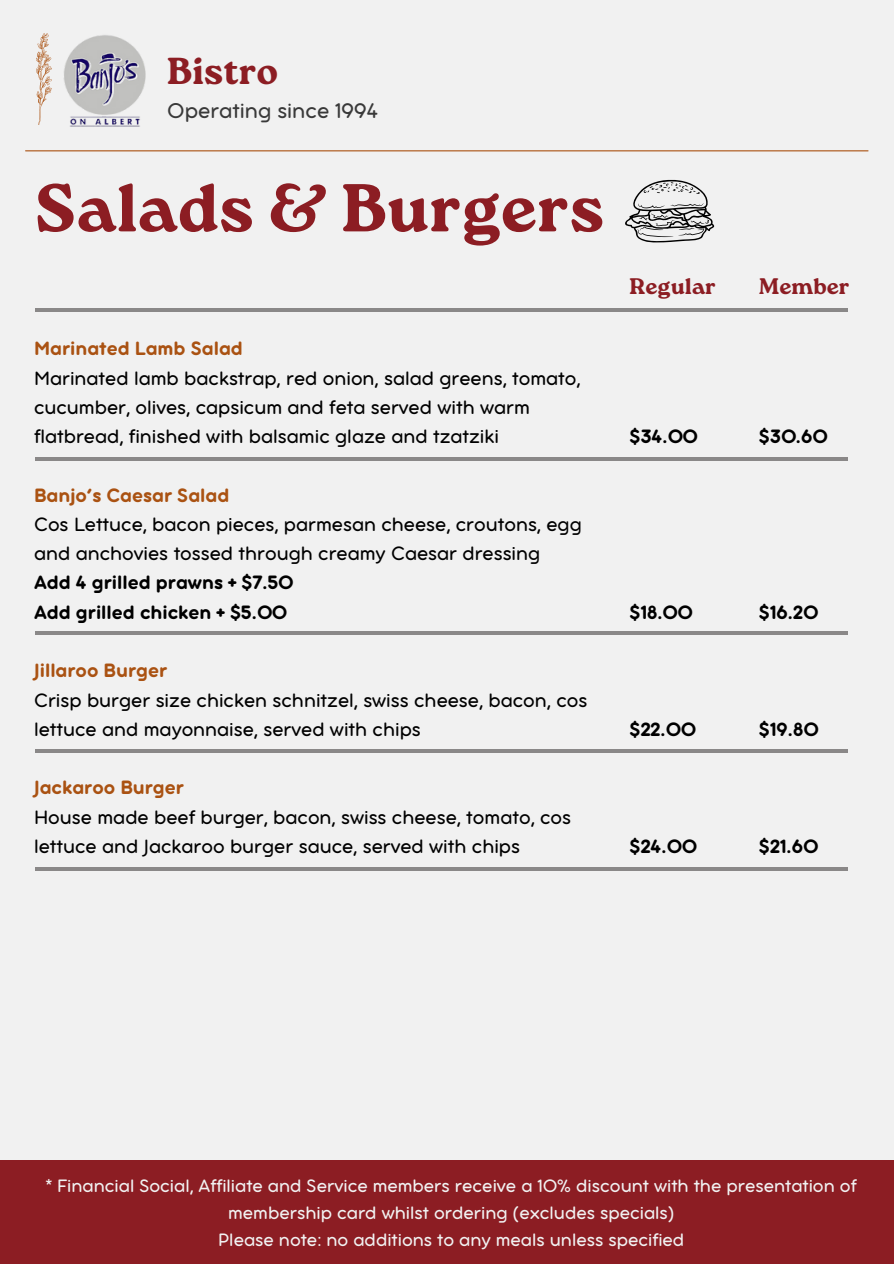
<style>
.page{position:relative;width:894px;height:1264px;background:#fff}
.page>*{position:absolute;margin:0;border:0;box-sizing:border-box;transform-origin:0 0}
.t1{font:67.5px "Roca One Bl";color:#8c1d23}
.t2{font:37.5px "Roca One Bl";color:#8c1d23}
.t3{font:23.1px "Aristotelica Pro Tx";color:#393939}
.t4{font:22.5px "Roca One Bl";color:#8c1d23}
.t5{font:21px/29.2px "Aristotelica Pro Tx";color:#000}
.t6{font:21px "Aristotelica Pro Tx Bld";color:#000}
.t7{font:19.5px/27px "Aristotelica Pro Tx";color:#f1f1f1;text-align:center}
.s1{font-family:"Aristotelica Pro Tx Bld";color:#aa5212}
.s2{font-family:"Aristotelica Pro Tx Bld"}
</style>
<div class="page">
<div style="left:0;top:0;width:893px;height:1263px;background:#f1f1f1"></div>
<svg style="left:36px;top:33px;width:16px;height:92px"></svg>
<hr style="left:26px;top:150px;width:841px;height:1px;background:#aa5212">
<img style="left:64px;top:35px;width:81px;height:91px">
<svg style="left:625px;top:179px;width:89px;height:63px"></svg>
<hr style="left:35px;top:308px;width:812px;height:3px;background:#231f20">
<hr style="left:35px;top:457px;width:812px;height:3px;background:#231f20">
<hr style="left:35px;top:631px;width:812px;height:4px;background:#8a8888">
<hr style="left:35px;top:749px;width:812px;height:4px;background:#8a8888">
<hr style="left:35px;top:867px;width:812px;height:4px;background:#8a8888">
<div style="left:0;top:1159px;width:893px;height:104px;background:#8c1d23"></div>
<p class="t2" style="left:167px;top:49px;width:113px">Bistro</p>
<h2 class="t3" style="left:167px;top:103px;width:212px">Operating since 1994</h2>
<h4 class="t1" style="left:34px;top:169px;width:572px">Salads &amp; Burgers</h4>
<h1 class="t5" style="left:34px;top:336px;width:548px"><span class="s1">Marinated Lamb Salad<br></span>Marinated lamb backstrap, red onion, salad greens, tomato, cucumber, olives, capsicum and feta served with warm flatbread, finished with balsamic glaze and tzatziki</h1>
<p class="t5" style="left:34px;top:482px;width:549px"><span class="s1">Banjo’s Caesar Salad<br></span>Cos Lettuce, bacon pieces, parmesan cheese, croutons, egg and anchovies tossed through creamy Caesar dressing <span class="s2">Add 4 grilled prawns + $7.50<br>Add grilled chicken + $5.00</span></p>
<h3 class="t5" style="left:34px;top:657px;width:554px"><span class="s1">Jillaroo Burger<br></span>Crisp burger size chicken schnitzel, swiss cheese, bacon, cos lettuce and mayonnaise, served with chips</h3>
<h3 class="t5" style="left:34px;top:774px;width:538px"><span class="s1">Jackaroo Burger<br></span>House made beef burger, bacon, swiss cheese, tomato, cos lettuce and Jackaroo burger sauce, served with chips</h3>
<h4 class="t4" style="left:629px;top:272px;width:88px">Regular</h4>
<p class="t4" style="left:758px;top:272px;width:92px">Member</p>
<h4 class="t6" style="left:629px;top:429px;width:69px">$34.00</h4>
<h3 class="t6" style="left:758px;top:429px;width:70px">$30.60</h3>
<h4 class="t6" style="left:629px;top:605px;width:64px">$18.00</h4>
<h3 class="t6" style="left:758px;top:605px;width:61px">$16.20</h3>
<h4 class="t6" style="left:629px;top:722px;width:68px">$22.00</h4>
<h3 class="t6" style="left:758px;top:722px;width:61px">$19.80</h3>
<h3 class="t6" style="left:629px;top:839px;width:69px">$24.00</h3>
<h3 class="t6" style="left:758px;top:839px;width:61px">$21.60</h3>
<h3 class="t7" style="left:46px;top:1174px;width:812px">* Financial Social, Affiliate and Service members receive a 10% discount with the presentation of membership card whilst ordering (excludes specials)</h3>
<h3 class="t7" style="left:218px;top:1228px;width:467px">Please note: no additions to any meals unless specified</h3>
</div>
